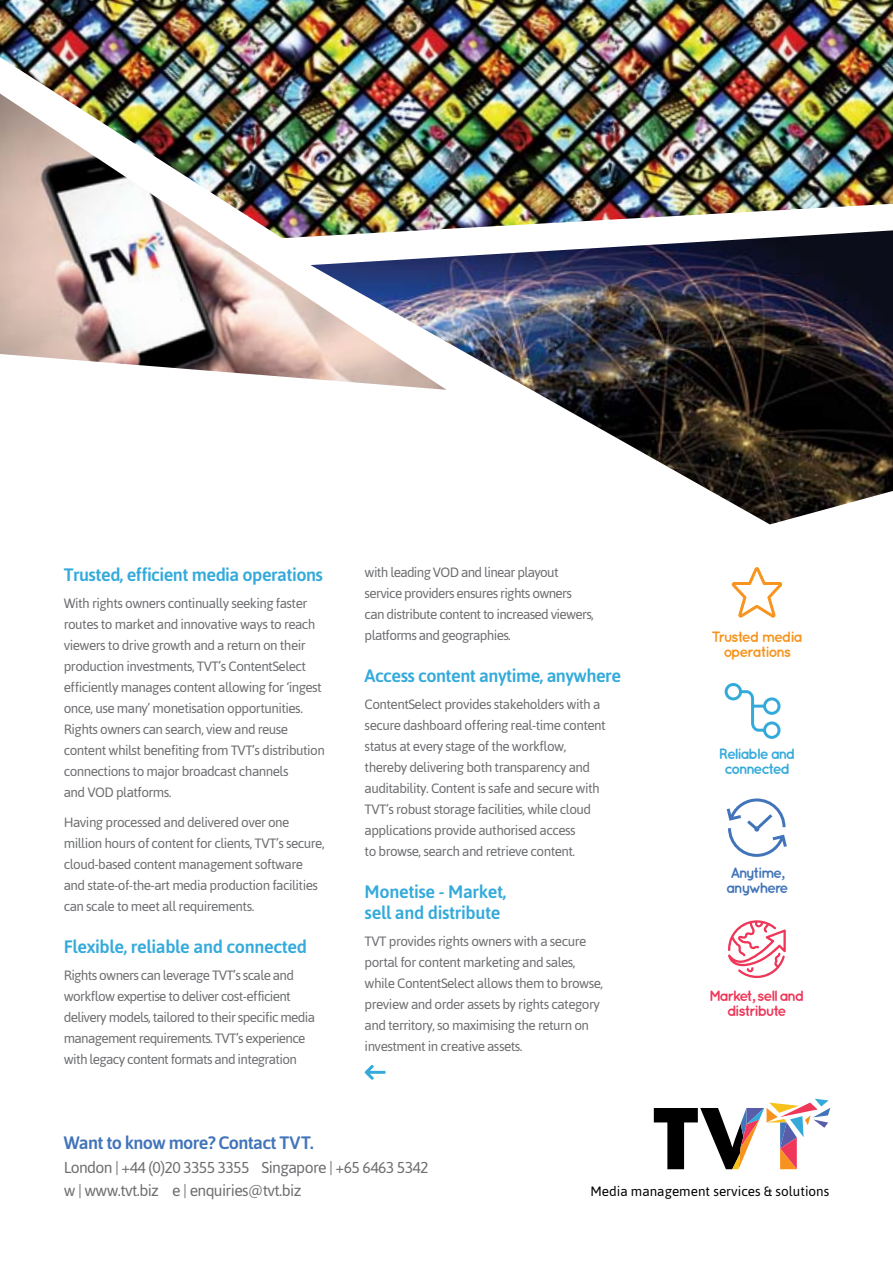
<style>
.page{position:relative;width:893px;height:1263px;background:#fff}
.page>*{position:absolute;margin:0;border:0;box-sizing:border-box;transform-origin:0 0}
.t1{font:500 18px/21px "Asap";letter-spacing:-.02em;color:#34aadb}
.t2{font:500 18px "Asap";letter-spacing:-.04em;color:#4274b9}
.t3{font:15.75px "Asap";letter-spacing:-.04em;color:#6d6e71}
.t4{font:700 15px/15px "Quicksand";letter-spacing:-.1em;color:#ee3658;text-align:center}
.t5{font:700 15px/15px "Quicksand";letter-spacing:-.09em;color:#f7941e;text-align:center}
.t6{font:700 15px/15px "Quicksand";letter-spacing:-.115em;color:#34aadb;text-align:center}
.t7{font:700 15px/15px "Quicksand";letter-spacing:-.1em;color:#4274b9}
.t8{font:13.5px/21px "Asap";letter-spacing:-.04em;color:#6d6e71}
.t9{font:13.5px "Asap";color:#000}
</style>
<div class="page">
<img style="left:0;top:0;width:893px;height:229px">
<img style="left:446px;top:230px;width:447px;height:294px">
<svg style="left:654px;top:1099px;width:176px;height:70px"></svg>
<img style="left:0;top:94px;width:446px;height:296px">
<svg style="left:728px;top:920px;width:58px;height:58px"></svg>
<svg style="left:731px;top:567px;width:52px;height:51px"></svg>
<svg style="left:727px;top:798px;width:60px;height:59px"></svg>
<svg style="left:724px;top:683px;width:57px;height:56px"></svg>
<svg style="left:364px;top:1065px;width:22px;height:15px"></svg>
<h1 class="t1" style="left:64px;top:564px;width:261px">Trusted, efficient media operations</h1>
<p class="t8" style="left:64px;top:592px;width:263px">With rights owners continually seeking faster routes to market and innovative ways to reach viewers to drive growth and a return on their production investments, TVT’s ContentSelect efficiently manages content allowing for ‘ingest once, use many’ monetisation opportunities.<br>Rights owners can search, view and reuse content whilst benefiting from TVT’s distribution connections to major broadcast channels<br>and VOD platforms.</p>
<p class="t8" style="left:64px;top:811px;width:262px">Having processed and delivered over one million hours of content for clients, TVT’s secure, cloud-based content management software and state-of-the-art media production facilities can scale to meet all requirements.</p>
<h1 class="t1" style="left:64px;top:936px;width:245px">Flexible, reliable and connected</h1>
<p class="t8" style="left:64px;top:964px;width:253px">Rights owners can leverage TVT’s scale and workflow expertise to deliver cost-efficient delivery models, tailored to their specific media management requirements. TVT’s experience with legacy content formats and integration</p>
<p class="t8" style="left:365px;top:561px;width:231px">with leading VOD and linear playout service providers ensures rights owners can distribute content to increased viewers, platforms and geographies.</p>
<h1 class="t1" style="left:365px;top:664px;width:258px">Access content anytime, anywhere</h1>
<p class="t8" style="left:365px;top:693px;width:243px">ContentSelect provides stakeholders with a secure dashboard offering real-time content status at every stage of the workflow, thereby delivering both transparency and auditability. Content is safe and secure with TVT’s robust storage facilities, while cloud applications provide authorised access<br>to browse, search and retrieve content.</p>
<h1 class="t1" style="left:365px;top:880px;width:143px">Monetise - Market, sell and distribute</h1>
<p class="t8" style="left:365px;top:930px;width:240px">TVT provides rights owners with a secure portal for content marketing and sales, while ContentSelect allows them to browse, preview and order assets by rights category and territory, so maximising the return on investment in creative assets.</p>
<p class="t5" style="left:711px;top:629px;width:93px">Trusted media operations</p>
<p class="t6" style="left:719px;top:746px;width:78px">Reliable and connected</p>
<p class="t7" style="left:726px;top:865px;width:64px">Anytime, anywhere</p>
<p class="t4" style="left:709px;top:988px;width:97px">Market, sell and distribute</p>
<h1 class="t2" style="left:64px;top:1130px;width:252px">Want to know more? Contact TVT.</h1>
<p class="t3" style="left:64px;top:1180px;width:239px">w | www.tvt.biz e | enquiries@tvt.biz</p>
<p class="t3" style="left:64px;top:1156px;width:366px">London | +44 (0)20 3355 3355 Singapore | +65 6463 5342</p>
<p class="t9" style="left:590px;top:1182px;width:240px">Media management services &amp; solutions</p>
</div>
